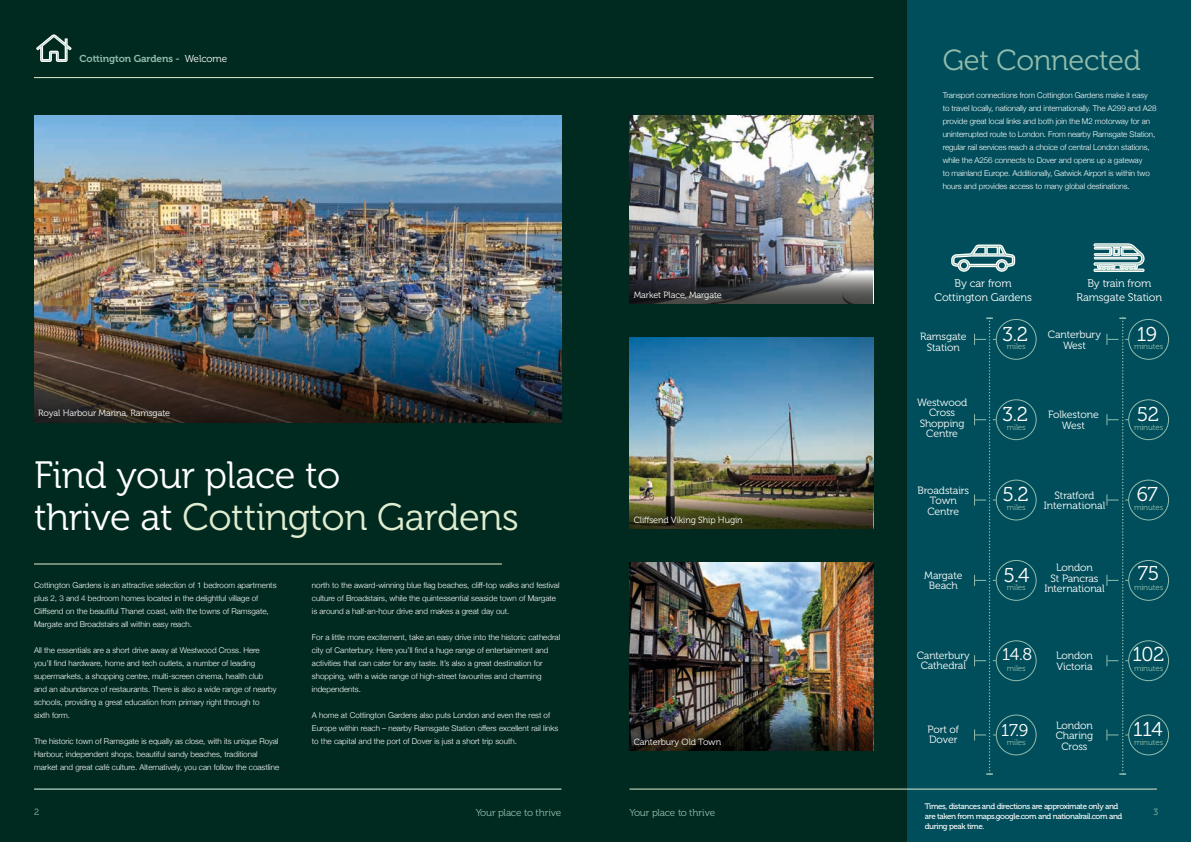
<style>
.page{position:relative;width:1191px;height:842px;background:#002a20}
.page>*{position:absolute;margin:0;border:0;box-sizing:border-box;transform-origin:0 0}
.t1{font:38px/42.5px "Museo 300";letter-spacing:-.01em;color:#fff}
.t2{font:29px "Museo 300";letter-spacing:-.01em;color:#91bcad}
.t3{font:20px "Museo 300";letter-spacing:-.02em;color:#fff}
.t4{font:17px "Museo 300";color:#fff}
.t5{font:11px/14px "Museo 300";letter-spacing:-.01em;color:#fff;text-align:center}
.t6{font:10.5px/10.5px "Museo 300";letter-spacing:-.01em;color:#fff;text-align:center}
.t7{font:10px "Museo 300";letter-spacing:-.01em;color:#91bcad}
.t8{font:10px "Museo 700";letter-spacing:-.01em;color:#91bcad}
.t9{font:9px "Museo 300";letter-spacing:-.01em;color:#fff}
.t10{font:9px "Museo 300";color:#91bcad}
.t11{font:300 8px/13px "Helvetica Neue";color:#fff}
.t12{font:8px/10px "Museo 500";letter-spacing:-.05em;color:#fff}
.t13{font:8px "Museo 300";letter-spacing:-.01em;color:#91bcad}
.s1{font-family:"Museo 300";color:#fff}
.s2{color:#e1edd0}
</style>
<div class="page">
<img style="left:34px;top:116px;width:527px;height:162px">
<div style="left:907px;top:0;width:284px;height:842px;background:#004e5b"></div>
<hr style="left:34px;top:77px;width:839px;height:1px;background:#e1edd0">
<hr style="left:34px;top:789px;width:527px;height:1px;background:#e1edd0">
<hr style="left:34px;top:564px;width:468px;height:1px;background:#e1edd0">
<hr style="left:629px;top:789px;width:528px;height:1px;background:#e1edd0">
<svg style="left:1093px;top:243px;width:51px;height:29px"></svg>
<svg style="left:951px;top:245px;width:64px;height:27px"></svg>
<div style="left:996px;top:319px;width:40px;height:41px;border:1px solid #91bcad;border-radius:50%"></div>
<div style="left:1128px;top:319px;width:41px;height:41px;border:1px solid #91bcad;border-radius:50%"></div>
<div style="left:996px;top:399px;width:40px;height:41px;border:1px solid #91bcad;border-radius:50%"></div>
<div style="left:1128px;top:399px;width:41px;height:41px;border:1px solid #91bcad;border-radius:50%"></div>
<div style="left:996px;top:480px;width:40px;height:40px;border:1px solid #91bcad;border-radius:50%"></div>
<div style="left:1128px;top:480px;width:41px;height:40px;border:1px solid #91bcad;border-radius:50%"></div>
<div style="left:996px;top:560px;width:40px;height:41px;border:1px solid #91bcad;border-radius:50%"></div>
<div style="left:1128px;top:560px;width:41px;height:41px;border:1px solid #91bcad;border-radius:50%"></div>
<div style="left:996px;top:640px;width:40px;height:41px;border:1px solid #91bcad;border-radius:50%"></div>
<div style="left:996px;top:715px;width:40px;height:40px;border:1px solid #91bcad;border-radius:50%"></div>
<svg style="left:974px;top:317px;width:22px;height:458px"></svg>
<div style="left:1128px;top:640px;width:41px;height:41px;border:1px solid #91bcad;border-radius:50%"></div>
<div style="left:1128px;top:715px;width:41px;height:40px;border:1px solid #91bcad;border-radius:50%"></div>
<svg style="left:1106px;top:317px;width:22px;height:458px"></svg>
<img style="left:34px;top:278px;width:527px;height:145px">
<img style="left:629px;top:116px;width:244px;height:131px">
<img style="left:629px;top:247px;width:244px;height:57px">
<img style="left:629px;top:563px;width:244px;height:130px">
<img style="left:629px;top:693px;width:244px;height:57px">
<img style="left:629px;top:338px;width:244px;height:134px">
<img style="left:629px;top:472px;width:244px;height:57px">
<svg style="left:36px;top:34px;width:36px;height:28px"></svg>
<p class="t8" style="left:80px;top:53px;width:149px">Cottington Gardens - <span class="s1">Welcome</span></p>
<p class="t9" style="left:38px;top:408px;width:133px">Royal Harbour Marina, Ramsgate</p>
<h1 class="t1" style="left:34px;top:454px;width:486px">Find your place to<br>thrive at <span class="s2">Cottington Gardens</span></h1>
<p class="t11" style="left:34px;top:578px;width:244px">Cottington Gardens is an attractive selection of 1 bedroom apartments plus 2, 3 and 4 bedroom homes located in the delightful village of Cliffsend on the beautiful Thanet coast, with the towns of Ramsgate, Margate and Broadstairs all within easy reach.</p>
<p class="t11" style="left:34px;top:643px;width:244px">All the essentials are a short drive away at Westwood Cross. Here you’ll find hardware, home and tech outlets, a number of leading supermarkets, a shopping centre, multi-screen cinema, health club and an abundance of restaurants. There is also a wide range of nearby schools, providing a great education from primary right through to sixth form.</p>
<p class="t11" style="left:34px;top:734px;width:247px">The historic town of Ramsgate is equally as close, with its unique Royal<br>Harbour, independent shops, beautiful sandy beaches, traditional market and great café culture. Alternatively, you can follow the coastline</p>
<p class="t11" style="left:312px;top:578px;width:249px">north to the award-winning blue flag beaches, cliff-top walks and festival culture of Broadstairs, while the quintessential seaside town of Margate is around a half-an-hour drive and makes a great day out.</p>
<p class="t11" style="left:312px;top:630px;width:250px">For a little more excitement, take an easy drive into the historic cathedral city of Canterbury. Here you’ll find a huge range of entertainment and activities that can cater for any taste. It’s also a great destination for shopping, with a wide range of high-street favourites and charming independents.</p>
<p class="t11" style="left:312px;top:708px;width:248px">A home at Cottington Gardens also puts London and even the rest of<br>Europe within reach – nearby Ramsgate Station offers excellent rail links to the capital and the port of Dover is just a short trip south.</p>
<p class="t9" style="left:634px;top:290px;width:90px">Market Place, Margate</p>
<p class="t9" style="left:634px;top:515px;width:110px">Cliffsend Viking Ship Hugin</p>
<p class="t9" style="left:634px;top:737px;width:89px">Canterbury Old Town</p>
<h2 class="t2" style="left:942px;top:44px;width:200px">Get Connected</h2>
<p class="t11" style="left:942px;top:88px;width:215px">Transport connections from Cottington Gardens make it easy to travel locally, nationally and internationally. The A299 and A28 provide great local links and both join the M2 motorway for an uninterrupted route to London. From nearby Ramsgate Station, regular rail services reach a choice of central London stations, while the A256 connects to Dover and opens up a gateway<br>to mainland Europe. Additionally, Gatwick Airport is within two hours and provides access to many global destinations.</p>
<h3 class="t5" style="left:934px;top:276px;width:99px">By car from<br>Cottington Gardens</h3>
<h3 class="t5" style="left:1076px;top:276px;width:87px">By train from<br>Ramsgate Station</h3>
<h3 class="t3" style="left:1002px;top:323px;width:27px">3.2</h3>
<p class="t13" style="left:1006px;top:342px;width:20px">miles</p>
<h3 class="t6" style="left:920px;top:332px;width:48px">Ramsgate<br>Station</h3>
<h3 class="t6" style="left:1048px;top:329px;width:55px">Canterbury<br>West</h3>
<h3 class="t3" style="left:1136px;top:323px;width:22px">19</h3>
<p class="t13" style="left:1134px;top:342px;width:31px">minutes</p>
<h3 class="t6" style="left:917px;top:397px;width:52px">Westwood<br>Cross<br>Shopping<br>Centre</h3>
<h3 class="t3" style="left:1002px;top:403px;width:27px">3.2</h3>
<p class="t13" style="left:1006px;top:423px;width:20px">miles</p>
<h3 class="t6" style="left:1048px;top:409px;width:52px">Folkestone<br>West</h3>
<h3 class="t3" style="left:1136px;top:403px;width:24px">52</h3>
<p class="t13" style="left:1134px;top:423px;width:31px">minutes</p>
<h3 class="t6" style="left:917px;top:485px;width:53px">Broadstairs<br>Town<br>Centre</h3>
<h3 class="t6" style="left:1043px;top:490px;width:63px">Stratford<br>International</h3>
<h3 class="t3" style="left:1002px;top:484px;width:28px">5.2</h3>
<p class="t13" style="left:1006px;top:503px;width:20px">miles</p>
<h3 class="t3" style="left:1136px;top:484px;width:23px">67</h3>
<p class="t13" style="left:1134px;top:503px;width:31px">minutes</p>
<h3 class="t6" style="left:924px;top:570px;width:40px">Margate<br>Beach</h3>
<h3 class="t6" style="left:1044px;top:563px;width:62px">London<br>St Pancras<br>International</h3>
<h3 class="t3" style="left:1003px;top:564px;width:27px">5.4</h3>
<p class="t13" style="left:1006px;top:583px;width:20px">miles</p>
<h3 class="t3" style="left:1137px;top:563px;width:23px">75</h3>
<p class="t13" style="left:1134px;top:583px;width:31px">minutes</p>
<h3 class="t6" style="left:916px;top:650px;width:55px">Canterbury<br>Cathedral</h3>
<h3 class="t4" style="left:1002px;top:645px;width:32px">14.8</h3>
<p class="t13" style="left:1006px;top:664px;width:20px">miles</p>
<h3 class="t6" style="left:1056px;top:651px;width:38px;text-align:left">London<br>Victoria</h3>
<h3 class="t3" style="left:1132px;top:643px;width:33px">102</h3>
<p class="t13" style="left:1134px;top:664px;width:31px">minutes</p>
<h3 class="t6" style="left:927px;top:724px;width:33px;text-align:left">Port of<br>Dover</h3>
<h3 class="t4" style="left:1001px;top:721px;width:29px">17.9</h3>
<p class="t13" style="left:1006px;top:738px;width:20px">miles</p>
<h3 class="t6" style="left:1055px;top:720px;width:39px">London<br>Charing<br>Cross</h3>
<h3 class="t3" style="left:1133px;top:719px;width:31px">114</h3>
<p class="t13" style="left:1134px;top:738px;width:31px">minutes</p>
<p class="t10" style="left:34px;top:807px;width:7px">2</p>
<p class="t12" style="left:925px;top:802px;width:199px">Times, distances and directions are approximate only and are taken from maps.google.com and nationalrail.com and during peak time.</p>
<p class="t7" style="left:476px;top:807px;width:87px">Your place to thrive</p>
<p class="t7" style="left:629px;top:807px;width:87px">Your place to thrive</p>
<p class="t10" style="left:1153px;top:807px;width:6px">3</p>
</div>
